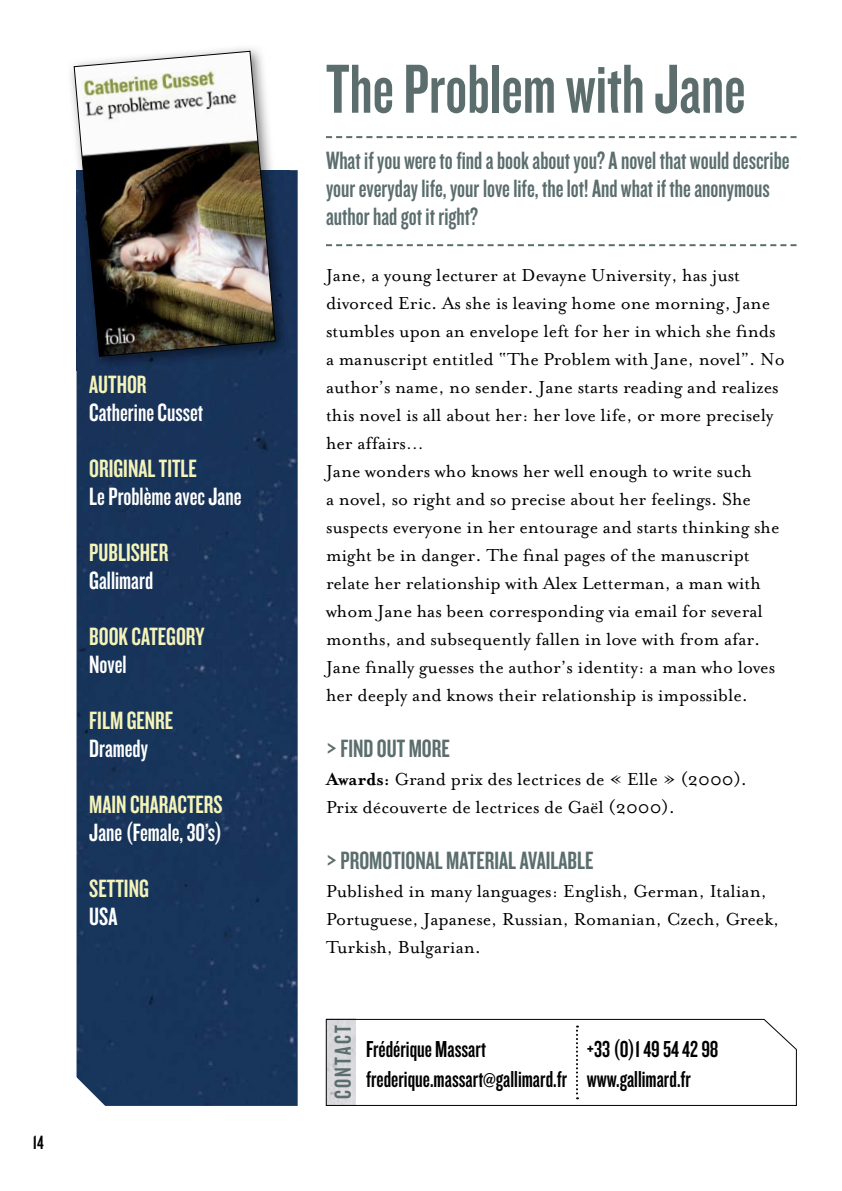
<style>
.page{position:relative;width:842px;height:1191px;background:#fff}
.page>*{position:absolute;margin:0;border:0;box-sizing:border-box;transform-origin:0 0}
.t1{font:72px "Knockout HTF48 Featherweight";color:#5b6e6d}
.t2{font:26px/28px "Knockout HTF48 Featherweight";color:#5b6e6d}
.t3{font:26px "Knockout HTF48 Featherweight";color:#fff}
.t4{font:26px "Knockout HTF48 Featherweight";color:#f4f3b8}
.t5{font:24px/30px "Knockout HTF48 Featherweight";color:#000}
.t6{font:24px "Knockout HTF48 Featherweight";letter-spacing:.1em;color:#5b6e6d}
.t7{font:20px/28px "Mrs Eaves Roman";color:#000}
.t8{font:20px "Knockout HTF48 Featherweight";color:#000}
.s1{font-family:"Mrs Eaves";font-weight:700}
</style>
<div class="page">
<div style="left:77px;top:170px;width:221px;height:936px;background:#18345b"></div>
<img style="left:77px;top:170px;width:213px;height:201px">
<img style="left:73px;top:50px;width:203px;height:307px">
<svg style="left:326px;top:136px;width:471px;height:2px"></svg>
<svg style="left:326px;top:244px;width:471px;height:2px"></svg>
<svg style="left:325px;top:1018px;width:472px;height:88px"></svg>
<svg style="left:576px;top:1025px;width:2px;height:74px"></svg>
<svg style="left:76px;top:1074px;width:31px;height:32px"></svg>
<h2 class="t4" style="left:89px;top:371px;width:59px">AUTHOR</h2>
<h2 class="t3" style="left:89px;top:399px;width:115px">Catherine Cusset</h2>
<h2 class="t4" style="left:89px;top:455px;width:109px">ORIGINAL TITLE</h2>
<h2 class="t3" style="left:89px;top:483px;width:154px">Le Problème avec Jane</h2>
<h2 class="t4" style="left:89px;top:539px;width:81px">PUBLISHER</h2>
<h2 class="t3" style="left:89px;top:567px;width:65px">Gallimard</h2>
<h2 class="t4" style="left:89px;top:623px;width:117px">BOOK CATEGORY</h2>
<h2 class="t3" style="left:89px;top:651px;width:39px">Novel</h2>
<h2 class="t4" style="left:89px;top:707px;width:86px">FILM GENRE</h2>
<h2 class="t3" style="left:89px;top:735px;width:60px">Dramedy</h2>
<h2 class="t4" style="left:89px;top:791px;width:135px">MAIN CHARACTERS</h2>
<h2 class="t3" style="left:89px;top:819px;width:134px">Jane (Female, 30’s)</h2>
<h2 class="t4" style="left:89px;top:875px;width:61px">SETTING</h2>
<h2 class="t3" style="left:89px;top:903px;width:30px">USA</h2>
<p class="t8" style="left:33px;top:1132px;width:12px">14</p>
<h1 class="t1" style="left:326px;top:53px;width:421px">The Problem with Jane</h1>
<h2 class="t2" style="left:326px;top:147px;width:465px">What if you were to find a book about you? A novel that would describe your everyday life, your love life, the lot! And what if the anonymous author had got it right?</h2>
<p class="t7" style="left:326px;top:261px;width:460px">Jane, a young lecturer at Devayne University, has just divorced Eric. As she is leaving home one morning, Jane stumbles upon an envelope left for her in which she finds a manuscript entitled “The Problem with Jane, novel”. No author’s name, no sender. Jane starts reading and realizes this novel is all about her: her love life, or more precisely her affairs…<br>Jane wonders who knows her well enough to write such<br>a novel, so right and so precise about her feelings. She suspects everyone in her entourage and starts thinking she might be in danger. The final pages of the manuscript relate her relationship with Alex Letterman, a man with whom Jane has been corresponding via email for several months, and subsequently fallen in love with from afar.<br>Jane finally guesses the author’s identity: a man who loves her deeply and knows their relationship is impossible.</p>
<h2 class="t2" style="left:326px;top:735px;width:125px">&gt; FIND OUT MORE</h2>
<p class="t7" style="left:326px;top:765px;width:423px"><span class="s1">Awards:</span> Grand prix des lectrices de « Elle » (2000).<br>Prix découverte de lectrices de Gaël (2000).</p>
<h2 class="t2" style="left:326px;top:847px;width:269px">&gt; PROMOTIONAL MATERIAL AVAILABLE</h2>
<p class="t7" style="left:326px;top:877px;width:455px">Published in many languages: English, German, Italian,<br>Portuguese, Japanese, Russian, Romanian, Czech, Greek,<br>Turkish, Bulgarian.</p>
<p class="t6" style="left:331px;top:1099px;width:75px;rotate:-90deg">CONTACT</p>
<p class="t5" style="left:366px;top:1034px;width:203px">Frédérique Massart frederique.massart@gallimard.fr</p>
<p class="t5" style="left:587px;top:1034px;width:133px">+33 (0)1 49 54 42 98 www.gallimard.fr</p>
</div>
